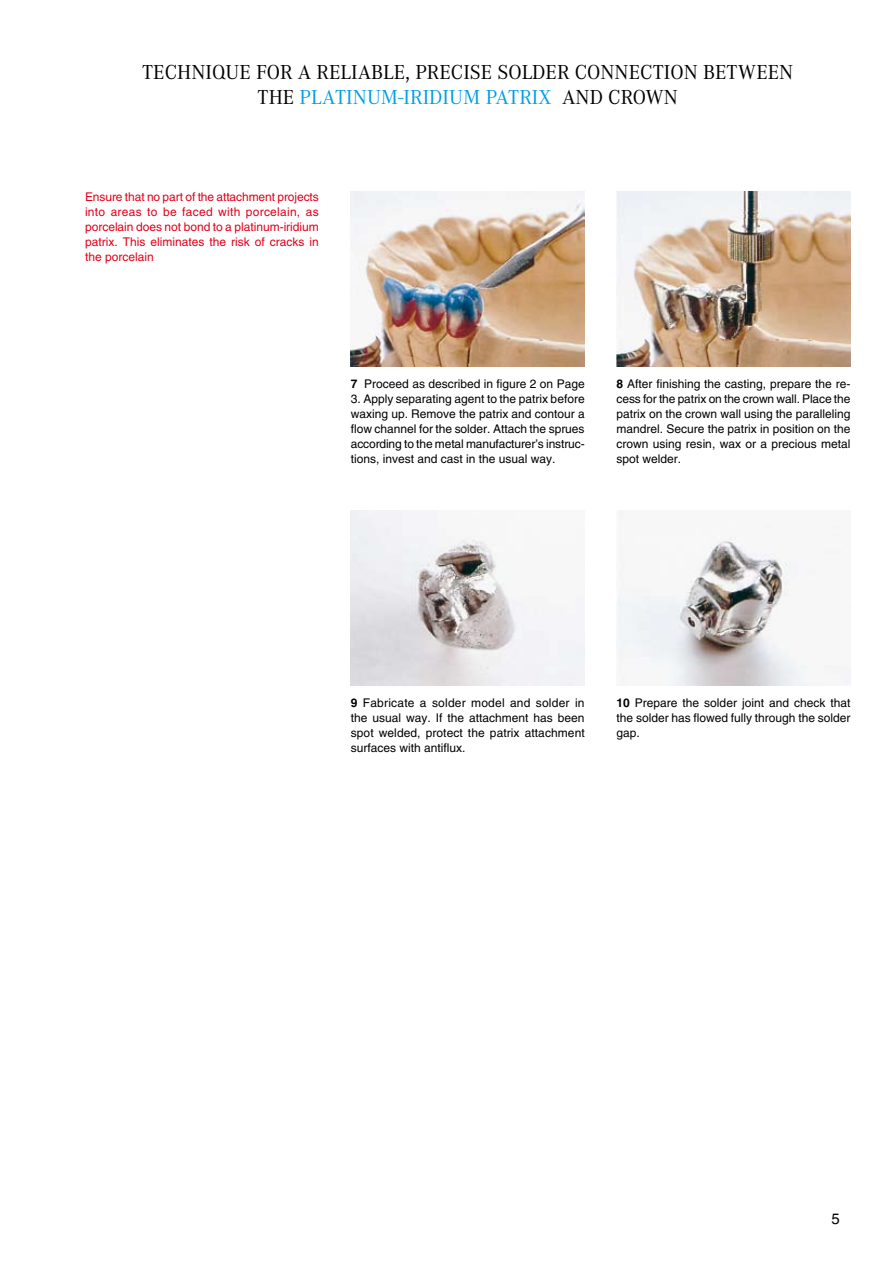
<style>
.page{position:relative;width:893px;height:1263px;background:#fff}
.page>*{position:absolute;margin:0;border:0;box-sizing:border-box;transform-origin:0 0}
.t1{font:21px/25.2px "Corporate A";color:#000;text-align:center}
.t2{font:15px "Helvetica";color:#000}
.t3{font:12px/15px "Helvetica";color:#000;text-align:justify}
.t4{font:12px/15px "Helvetica";color:#e2001a;text-align:justify}
.s1{color:#009ee0}
.s2{font-weight:700}
</style>
<div class="page">
<img style="left:351px;top:191px;width:234px;height:176px">
<img style="left:617px;top:191px;width:233px;height:176px">
<img style="left:351px;top:510px;width:234px;height:176px">
<img style="left:617px;top:536px;width:233px;height:150px">
<h1 class="t1" style="left:142px;top:60px;width:653px">TECHNIQUE FOR A RELIABLE, PRECISE SOLDER CONNECTION BETWEEN<br>THE <span class="s1">PLATINUM-IRIDIUM PATRIX</span> AND CROWN</h1>
<p class="t4" style="left:85px;top:189px;width:235px">Ensure that no part of the attachment projects into areas to be faced with porcelain, as porcelain does not bond to a platinum-iridium patrix. This eliminates the risk of cracks in the porcelain</p>
<p class="t3" style="left:351px;top:376px;width:235px"><span class="s2">7</span> Proceed as described in figure 2 on Page</p>
<p class="t3" style="left:351px;top:391px;width:235px">3. Apply separating agent to the patrix before waxing up. Remove the patrix and contour a flow channel for the solder. Attach the sprues according to the metal manufacturer’s instruc&shy;tions, invest and cast in the usual way.</p>
<p class="t3" style="left:617px;top:376px;width:235px"><span class="s2">8</span> After finishing the casting, prepare the re&shy;cess for the patrix on the crown wall. Place the patrix on the crown wall using the paralleling mandrel. Secure the patrix in position on the crown using resin, wax or a precious metal spot welder.</p>
<p class="t3" style="left:351px;top:695px;width:235px"><span class="s2">9</span> Fabricate a solder model and solder in the usual way. If the attachment has been spot welded, protect the patrix attachment surfaces with antiflux.</p>
<p class="t3" style="left:617px;top:695px;width:235px"><span class="s2">10</span> Prepare the solder joint and check that the solder has flowed fully through the solder gap.</p>
<p class="t2" style="left:831px;top:1209px;width:10px">5</p>
</div>
